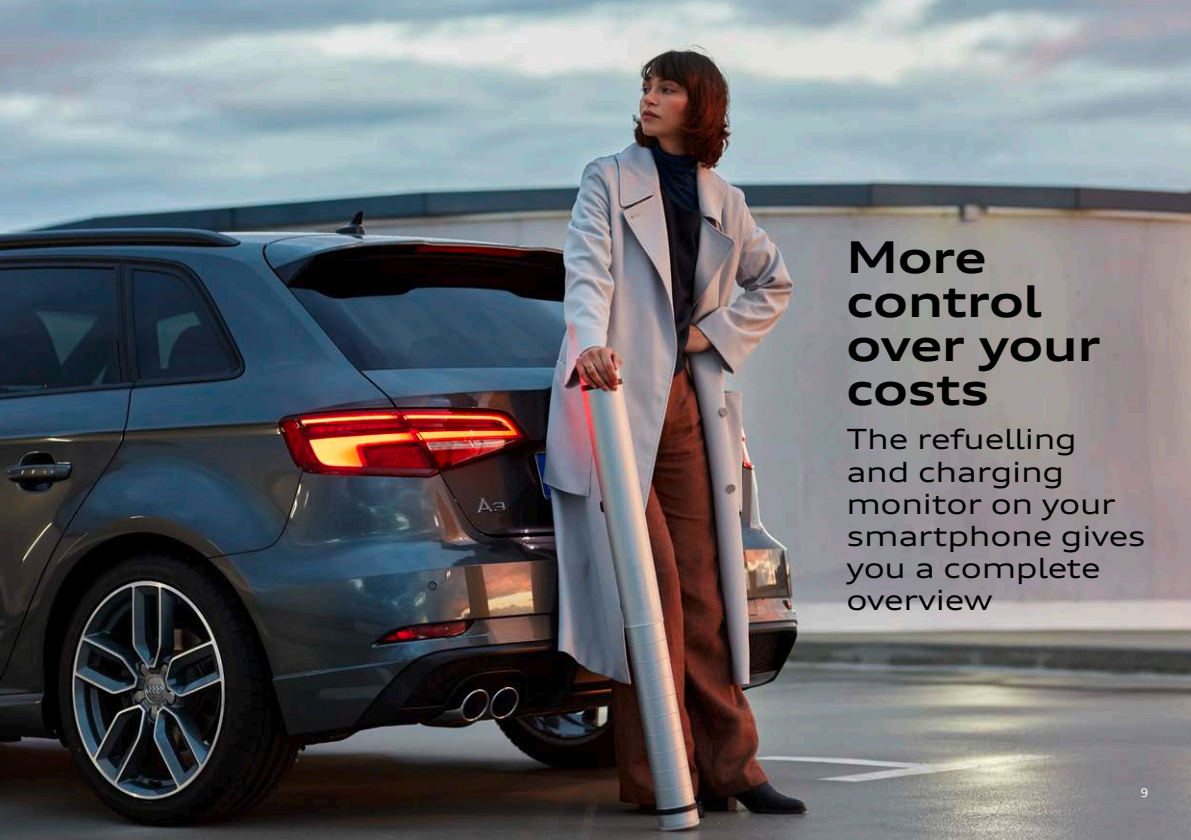
<style>
.page{position:relative;width:1191px;height:840px;background:#fff}
.page>*{position:absolute;margin:0;border:0;box-sizing:border-box;transform-origin:0 0}
.t1{font:700 expanded 44px/44px "Audi Type";letter-spacing:-.01em;color:#000001}
.t2{font:expanded 28px/32px "Audi Type";letter-spacing:-.01em;color:#000001}
.t3{font:12px "Audi Type";color:#fff}
</style>
<div class="page">
<img style="left:0;top:0;width:1191px;height:839px">
<h1 class="t1" style="left:846px;top:235px;width:256px">More control over your costs</h1>
<p class="t2" style="left:846px;top:423px;width:301px">The refuelling and charging monitor on your smartphone gives you a complete overview</p>
<p class="t3" style="left:1140px;top:785px;width:9px">9</p>
</div>
